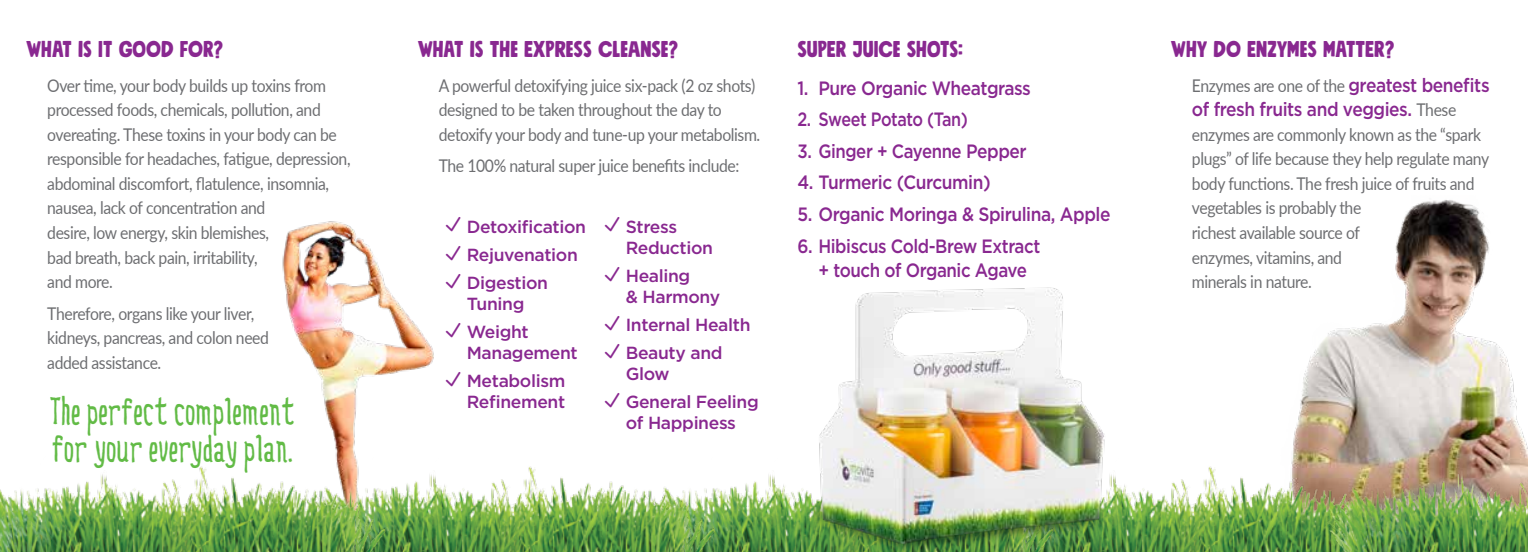
<style>
.page{position:relative;width:1528px;height:552px;background:#fff}
.page>*{position:absolute;margin:0;border:0;box-sizing:border-box;transform-origin:0 0}
.t1{font:700 36.93px/36.9px "Five Minutes Pro";letter-spacing:-.02em;color:#62bb46;scale:.88 1}
.t2{font:22.75px "Mindset";color:#892890;scale:.96 1}
.t3{font:500 19.25px "Gotham";letter-spacing:-.025em;color:#892890;scale:.9 1}
.t4{font:500 19.25px/24.5px "Gotham";letter-spacing:-.025em;color:#892890;text-align:center;scale:.88 1}
.t5{font:500 19.25px "Gotham";letter-spacing:-.025em;color:#892890;scale:.87 1}
.t6{font:500 19.25px "Gotham";letter-spacing:-.025em;color:#892890;scale:.84 1}
.t7{font:17.5px/24.5px "Lato";letter-spacing:-.025em;color:#6d6e71;scale:.9 1}
.t8{font:500 17.5px/28px "Gotham";letter-spacing:-.02em;color:#892890}
.s1{font-family:"Gotham";font-weight:500;font-size:19.25px;color:#892890}
.s2{font-family:"Lato";font-weight:400;font-size:17.5px;color:#6d6e71}
</style>
<div class="page">
<img style="left:282px;top:221px;width:152px;height:233px">
<img style="left:1292px;top:200px;width:236px;height:254px">
<img style="left:1121px;top:454px;width:204px;height:97px">
<img style="left:1325px;top:454px;width:203px;height:97px">
<img style="left:718px;top:474px;width:87px;height:77px">
<img style="left:389px;top:466px;width:329px;height:85px">
<img style="left:0;top:454px;width:389px;height:97px">
<img style="left:805px;top:287px;width:316px;height:264px">
<h2 class="t2" style="left:26px;top:34px;width:207px">WHAT IS IT GOOD FOR?</h2>
<p class="t7" style="left:47px;top:72px;width:338px">Over time, your body builds up toxins from processed foods, chemicals, pollution, and overeating. These toxins in your body can be responsible for headaches, fatigue, depression, abdominal discomfort, flatulence, insomnia, nausea, lack of concentration and<br>desire, low energy, skin blemishes,<br>bad breath, back pain, irritability,<br>and more.</p>
<p class="t7" style="left:47px;top:300px;width:248px">Therefore, organs like your liver, kidneys, pancreas, and colon need added assistance.</p>
<h1 class="t1" style="left:50px;top:393px;width:281px">The perfect complement for your everyday plan.</h1>
<h2 class="t2" style="left:418px;top:34px;width:273px">WHAT IS THE EXPRESS CLEANSE?</h2>
<p class="t7" style="left:439px;top:72px;width:359px">A powerful detoxifying juice six-pack (2 oz shots) designed to be taken throughout the day to detoxify your body and tune-up your metabolism.</p>
<p class="t7" style="left:439px;top:153px;width:336px">The 100% natural super juice benefits include:</p>
<p class="t8" style="left:467px;top:212px;width:121px">Detoxification<br>Rejuvenation<br>Digestion</p>
<p class="t8" style="left:467px;top:289px;width:64px">Tuning<br>Weight</p>
<p class="t8" style="left:467px;top:338px;width:112px">Management<br>Metabolism</p>
<p class="t8" style="left:467px;top:387px;width:100px">Refinement</p>
<p class="t8" style="left:626px;top:215px;width:89px;line-height:21px">Stress<br>Reduction</p>
<p class="t8" style="left:626px;top:264px;width:96px;line-height:21px">Healing<br>&amp; Harmony</p>
<p class="t8" style="left:626px;top:310px;width:126px">Internal Health<br>Beauty and</p>
<p class="t8" style="left:626px;top:359px;width:135px">Glow<br>General Feeling</p>
<p class="t8" style="left:626px;top:408px;width:112px">of Happiness</p>
<h2 class="t2" style="left:797px;top:34px;width:174px">SUPER JUICE SHOTS:</h2>
<p class="t3" style="left:797px;top:75px;width:261px">1. Pure Organic Wheatgrass</p>
<p class="t6" style="left:797px;top:107px;width:205px">2. Sweet Potato (Tan)</p>
<p class="t5" style="left:797px;top:138px;width:265px">3. Ginger + Cayenne Pepper</p>
<p class="t3" style="left:797px;top:170px;width:216px">4. Turmeric (Curcumin)</p>
<p class="t3" style="left:797px;top:201px;width:349px">5. Organic Moringa &amp; Spirulina, Apple</p>
<p class="t4" style="left:797px;top:233px;width:277px">6. Hibiscus Cold-Brew Extract + touch of Organic Agave</p>
<h2 class="t2" style="left:1171px;top:34px;width:234px">WHY DO ENZYMES MATTER?</h2>
<p class="t7" style="left:1192px;top:72px;width:332px">Enzymes are one of the <span class="s1">greatest benefits</span></p>
<p class="t3" style="left:1192px;top:97px;width:295px">of fresh fruits and veggies. <span class="s2">These</span></p>
<p class="t7" style="left:1192px;top:121px;width:332px">enzymes are commonly known as the “spark plugs” of life because they help regulate many body functions. The fresh juice of fruits and vegetables is probably the<br>richest available source of<br>enzymes, vitamins, and<br>minerals in nature.</p>
</div>
